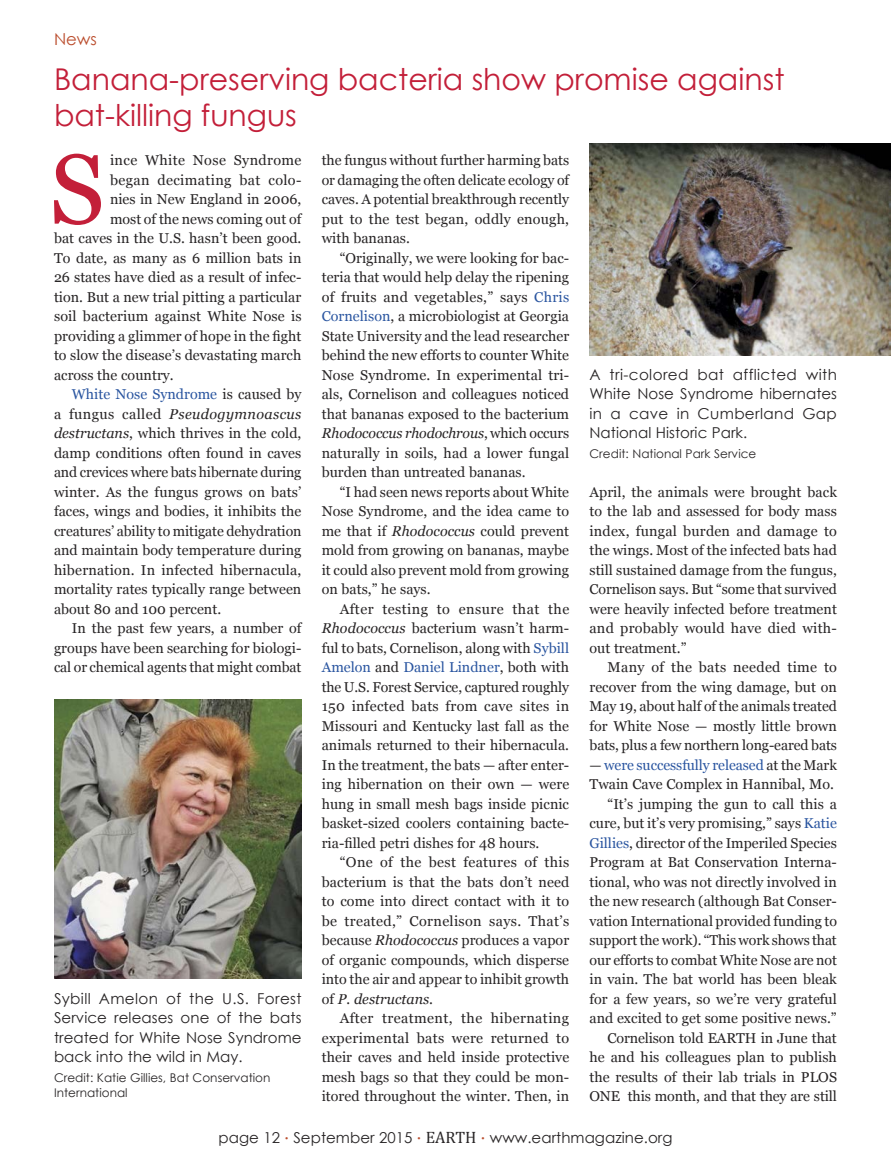
<style>
.page{position:relative;width:891px;height:1175px;background:#fff}
.page>*{position:absolute;margin:0;border:0;box-sizing:border-box;transform-origin:0 0}
.t1{font:98.7px "Georgia";color:#c31f39}
.t2{font:30px/36px "Century Gothic";color:#c31f39}
.t3{font:16.5px "Century Gothic";color:#bb4e2e}
.t4{font:15px/19.5px "Century Gothic";letter-spacing:.005em;color:#272425;text-align:justify}
.t5{font:14.25px/19.5px "Georgia";color:#272425;text-align:justify}
.t6{font:14.25px "Georgia";letter-spacing:.025em;color:#272425}
.t7{font:italic 14.25px "Georgia";letter-spacing:.025em;color:#272425}
.t8{font:14.25px "Georgia";color:#2a55a0}
.t9{font:12px/15px "Century Gothic";letter-spacing:.005em;color:#272425}
.s1{color:#2a55a0}
.s2{font-style:italic}
.s3{color:#272425}
.s4{font-style:normal}
.s5{font-size:7.5px;color:#bb4e2e}
.s6{font-family:"Cambria";font-size:16.5px}
</style>
<div class="page">
<img style="left:590px;top:144px;width:301px;height:212px">
<img style="left:54px;top:699px;width:248px;height:279px">
<p class="t3" style="left:54px;top:27px;width:45px">News</p>
<h2 class="t2" style="left:54px;top:61px;width:732px">Banana-preserving bacteria show promise against bat-killing fungus</h2>
<h1 class="t1" style="left:49px;top:130px;width:57px">S</h1>
<p class="t6" style="left:110px;top:151px;width:193px">ince White Nose Syndrome</p>
<p class="t5" style="left:322px;top:151px;width:249px">the fungus without further harming bats or damaging the often delicate ecology of caves. A potential breakthrough recently put to the test began, oddly enough, with bananas.</p>
<p class="t5" style="left:322px;top:248px;width:249px;text-indent:18px">“Originally, we were looking for bac&shy;teria that would help delay the ripening of fruits and vegetables,” says <span class="s1">Chris Cornelison</span>, a microbiologist at Georgia State University and the lead researcher behind the new efforts to counter White Nose Syndrome. In experimental tri&shy;als, Cornelison and colleagues noticed that bananas exposed to the bacterium <span class="s2">Rhodococcus rhodochrous</span>, which occurs naturally in soils, had a lower fungal burden than untreated bananas.</p>
<p class="t5" style="left:322px;top:482px;width:249px;text-indent:18px">“I had seen news reports about White Nose Syndrome, and the idea came to me that if <span class="s2">Rhodococcus</span> could prevent mold from growing on bananas, maybe it could also prevent mold from growing on bats,” he says.</p>
<p class="t5" style="left:322px;top:599px;width:249px;text-indent:18px">After testing to ensure that the <span class="s2">Rhodococcus</span> bacterium wasn’t harm&shy;ful to bats, Cornelison, along with <span class="s1">Sybill Amelon</span> and <span class="s1">Daniel Lindner</span>, both with the U.S. Forest Service, captured roughly 150 infected bats from cave sites in Missouri and Kentucky last fall as the animals returned to their hibernacula.<br>In the treatment, the bats — after enter&shy;ing hibernation on their own — were hung in small mesh bags inside picnic basket-sized coolers containing bacte&shy;ria-filled petri dishes for 48 hours.</p>
<p class="t5" style="left:322px;top:853px;width:249px;text-indent:18px">“One of the best features of this bacterium is that the bats don’t need to come into direct contact with it to be treated,” Cornelison says. That’s because <span class="s2">Rhodococcus</span> produces a vapor of organic compounds, which disperse into the air and appear to inhibit growth of <span class="s2">P. destructans</span>.</p>
<p class="t5" style="left:322px;top:1009px;width:249px;text-indent:18px">After treatment, the hibernating experimental bats were returned to their caves and held inside protective mesh bags so that they could be mon&shy;itored throughout the winter. Then, in</p>
<p class="t6" style="left:110px;top:171px;width:193px">began decimating bat colo-</p>
<p class="t5" style="left:110px;top:190px;width:193px">nies in New England in 2006,</p>
<p class="t5" style="left:110px;top:209px;width:193px">most of the news coming out of</p>
<p class="t5" style="left:54px;top:229px;width:249px">bat caves in the U.S. hasn’t been good.</p>
<p class="t5" style="left:54px;top:248px;width:249px">To date, as many as 6 million bats in</p>
<p class="t5" style="left:54px;top:268px;width:249px">26 states have died as a result of infec-</p>
<p class="t5" style="left:54px;top:287px;width:249px">tion. But a new trial pitting a particular</p>
<p class="t5" style="left:54px;top:307px;width:249px">soil bacterium against White Nose is</p>
<p class="t5" style="left:54px;top:326px;width:249px">providing a glimmer of hope in the fight</p>
<p class="t5" style="left:54px;top:346px;width:249px">to slow the disease’s devastating march</p>
<p class="t5" style="left:54px;top:365px;width:121px">across the country.</p>
<p class="t8" style="left:72px;top:385px;width:231px">White Nose Syndrome <span class="s3">is caused by</span></p>
<p class="t7" style="left:54px;top:405px;width:249px"><span class="s4">a fungus called</span> Pseudogymnoascus</p>
<p class="t5" style="left:54px;top:424px;width:249px"><span class="s2">destructans</span>, which thrives in the cold,</p>
<p class="t5" style="left:54px;top:443px;width:249px">damp conditions often found in caves</p>
<p class="t5" style="left:54px;top:463px;width:249px">and crevices where bats hibernate during</p>
<p class="t5" style="left:54px;top:482px;width:249px">winter. As the fungus grows on bats’</p>
<p class="t5" style="left:54px;top:502px;width:249px">faces, wings and bodies, it inhibits the</p>
<p class="t5" style="left:54px;top:521px;width:249px">creatures’ ability to mitigate dehydration</p>
<p class="t5" style="left:54px;top:541px;width:249px">and maintain body temperature during</p>
<p class="t5" style="left:54px;top:560px;width:249px">hibernation. In infected hibernacula,</p>
<p class="t5" style="left:54px;top:580px;width:249px">mortality rates typically range between</p>
<p class="t5" style="left:54px;top:599px;width:169px">about 80 and 100 percent.</p>
<p class="t5" style="left:72px;top:619px;width:231px">In the past few years, a number of</p>
<p class="t5" style="left:54px;top:638px;width:249px">groups have been searching for biologi-</p>
<p class="t5" style="left:54px;top:658px;width:249px">cal or chemical agents that might combat</p>
<p class="t4" style="left:590px;top:364px;width:249px">A tri-colored bat afflicted with White Nose Syndrome hibernates in a cave in Cumberland Gap National Historic Park.</p>
<p class="t9" style="left:590px;top:445px;width:168px">Credit: National Park Service</p>
<p class="t5" style="left:590px;top:482px;width:249px">April, the animals were brought back to the lab and assessed for body mass index, fungal burden and damage to the wings. Most of the infected bats had still sustained damage from the fungus, Cornelison says. But “some that survived were heavily infected before treatment and probably would have died with&shy;out treatment.”</p>
<p class="t5" style="left:590px;top:658px;width:249px;text-indent:18px">Many of the bats needed time to recover from the wing damage, but on May 19, about half of the animals treated for White Nose — mostly little brown bats, plus a few northern long-eared bats</p>
<p class="t5" style="left:590px;top:755px;width:249px;text-align:right">— <span class="s1">were successfully released</span> at the Mark Twain Cave Complex in Hannibal, Mo. “It’s jumping the gun to call this a cure, but it’s very promising,” says <span class="s1">Katie Gillies</span>, director of the Imperiled Species Program at Bat Conservation Interna&shy;tional, who was not directly involved in the new research (although Bat Conser&shy;vation International provided funding to support the work). “This work shows that our efforts to combat White Nose are not in vain. The bat world has been bleak for a few years, so we’re very grateful and excited to get some positive news.” Cornelison told EARTH in June that he and his colleagues plan to publish the results of their lab trials in PLOS ONE this month, and that they are still</p>
<p class="t4" style="left:54px;top:988px;width:249px">Sybill Amelon of the U.S. Forest Service releases one of the bats treated for White Nose Syndrome back into the wild in May.</p>
<p class="t9" style="left:54px;top:1069px;width:218px">Credit: Katie Gillies, Bat Conservation<br>International</p>
<p class="t4" style="left:218px;top:1127px;width:456px">page 12 <span class="s5">•</span> September 2015 <span class="s5">•</span> <span class="s6">EARTH</span> <span class="s5">•</span> www.earthmagazine.org</p>
</div>
